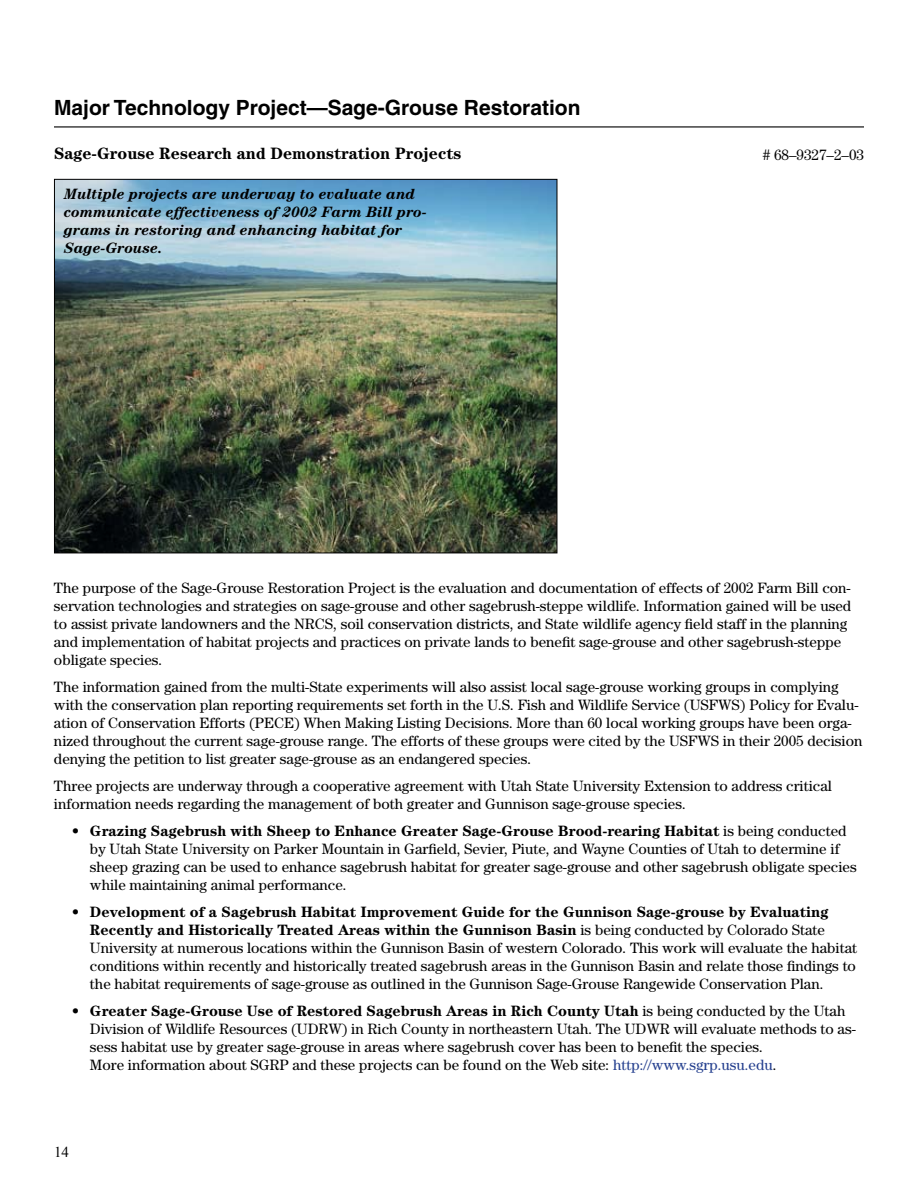
<style>
.page{position:relative;width:918px;height:1188px;background:#fff}
.page>*{position:absolute;margin:0;border:0;box-sizing:border-box;transform-origin:0 0}
.t1{font:700 21px "Helvetica";color:#000}
.t2{font:700 16.5px "Century";color:#000}
.t3{font:15px/18px "Century";color:#000}
.t4{font:italic 700 15px/18px "Century";color:#000}
.t5{font:15px "Times New Roman";color:#000}
.s1{font-weight:700}
.s2{color:#25408f}
</style>
<div class="page">
<hr style="left:54px;top:126px;width:810px;height:2px;background:#000">
<img style="left:56px;top:181px;width:499px;height:370px">
<h1 class="t1" style="left:54px;top:95px;width:528px">Major Technology Project—Sage-Grouse Restoration</h1>
<p class="t2" style="left:54px;top:144px;width:409px">Sage-Grouse Research and Demonstration Projects</p>
<p class="t4" style="left:64px;top:185px;width:365px">Multiple projects are underway to evaluate and communicate effectiveness of 2002 Farm Bill pro&shy;grams in restoring and enhancing habitat for Sage-Grouse.</p>
<p class="t3" style="left:763px;top:145px;width:103px"># 68–9327–2–03</p>
<p class="t3" style="left:54px;top:579px;width:799px">The purpose of the Sage-Grouse Restoration Project is the evaluation and documentation of effects of 2002 Farm Bill con&shy;servation technologies and strategies on sage-grouse and other sagebrush-steppe wildlife. Information gained will be used to assist private landowners and the NRCS, soil conservation districts, and State wildlife agency field staff in the planning and implementation of habitat projects and practices on private lands to benefit sage-grouse and other sagebrush-steppe obligate species.</p>
<p class="t3" style="left:54px;top:678px;width:810px">The information gained from the multi-State experiments will also assist local sage-grouse working groups in complying with the conservation plan reporting requirements set forth in the U.S. Fish and Wildlife Service (USFWS) Policy for Evalu&shy;ation of Conservation Efforts (PECE) When Making Listing Decisions. More than 60 local working groups have been orga&shy;nized throughout the current sage-grouse range. The efforts of these groups were cited by the USFWS in their 2005 decision denying the petition to list greater sage-grouse as an endangered species.</p>
<p class="t3" style="left:54px;top:777px;width:780px">Three projects are underway through a cooperative agreement with Utah State University Extension to address critical information needs regarding the management of both greater and Gunnison sage-grouse species.</p>
<p class="t3" style="left:90px;top:822px;width:768px;text-indent:-18px"><span class="s1">• Grazing Sagebrush with Sheep to Enhance Greater Sage-Grouse Brood-rearing Habitat</span> is being conducted by Utah State University on Parker Mountain in Garfield, Sevier, Piute, and Wayne Counties of Utah to determine if sheep grazing can be used to enhance sagebrush habitat for greater sage-grouse and other sagebrush obligate species while maintaining animal performance.</p>
<p class="t3" style="left:90px;top:903px;width:769px;text-indent:-18px"><span class="s1">• Development of a Sagebrush Habitat Improvement Guide for the Gunnison Sage-grouse by Evaluating Recently and Historically Treated Areas within the Gunnison Basin</span> is being conducted by Colorado State University at numerous locations within the Gunnison Basin of western Colorado. This work will evaluate the habitat conditions within recently and historically treated sagebrush areas in the Gunnison Basin and relate those findings to the habitat requirements of sage-grouse as outlined in the Gunnison Sage-Grouse Rangewide Conservation Plan.</p>
<p class="t3" style="left:90px;top:1002px;width:767px;text-indent:-18px"><span class="s1">• Greater Sage-Grouse Use of Restored Sagebrush Areas in Rich County Utah</span> is being conducted by the Utah Division of Wildlife Resources (UDRW) in Rich County in northeastern Utah. The UDWR will evaluate methods to as&shy;sess habitat use by greater sage-grouse in areas where sagebrush cover has been to benefit the species.<br>More information about SGRP and these projects can be found on the Web site: <span class="s2">http://www.sgrp.usu.edu</span>.</p>
<p class="t5" style="left:54px;top:1142px;width:16px">14</p>
</div>
